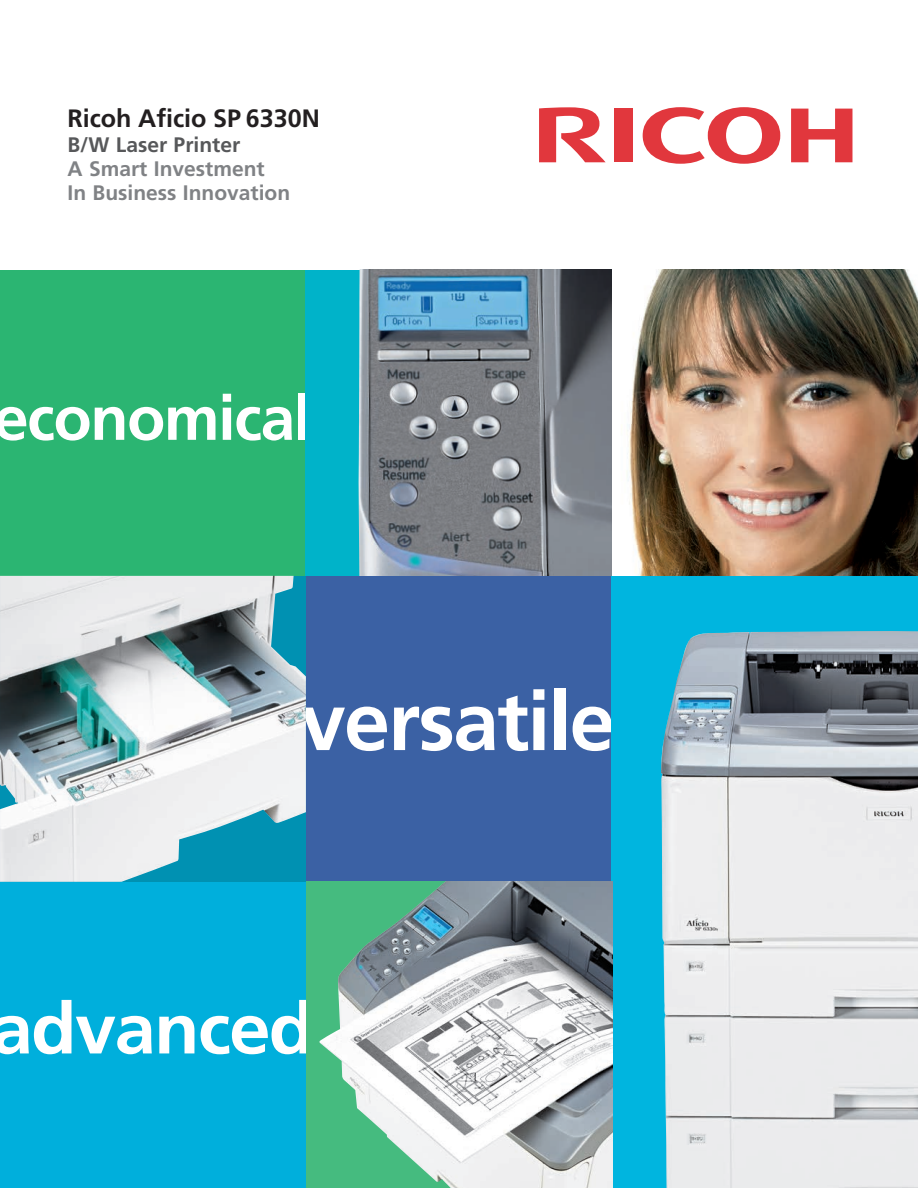
<style>
.page{position:relative;width:918px;height:1188px;background:#fff}
.page>*{position:absolute;margin:0;border:0;box-sizing:border-box;transform-origin:0 0}
.t1{font:700 82.5px "Frutiger";letter-spacing:-.02em;color:#fff}
.t2{font:700 71.4px "Frutiger";letter-spacing:-.02em;color:#fff;scale:1.04 1}
.t3{font:700 62.55px "Frutiger";letter-spacing:-.02em;color:#fff}
.t4{font:700 25.2px "Frutiger";color:#231f20}
.t5{font:700 21px/24px "Frutiger";color:#808285}
.t6{font:700 21px "Frutiger";color:#57585a}
</style>
<div class="page">
<svg style="left:643px;top:107px;width:137px;height:57px"></svg>
<svg style="left:791px;top:109px;width:61px;height:53px"></svg>
<div style="left:614px;top:109px;width:18px;height:53px;background:#e1373d"></div>
<svg style="left:539px;top:107px;width:67px;height:55px"></svg>
<div style="left:0;top:270px;width:306px;height:306px;background:#2bb572"></div>
<div style="left:306px;top:576px;width:306px;height:306px;background:#3b61a4"></div>
<div style="left:0;top:882px;width:306px;height:306px;background:#00afdc"></div>
<div style="left:612px;top:882px;width:306px;height:306px;background:#00b5df"></div>
<div style="left:306px;top:270px;width:306px;height:306px;background:#00b3c9"></div>
<img style="left:359px;top:270px;width:559px;height:306px">
<img style="left:0;top:576px;width:306px;height:306px">
<div style="left:612px;top:576px;width:306px;height:306px;background:#00b5df"></div>
<div style="left:306px;top:882px;width:306px;height:306px;background:#45bb7f"></div>
<img style="left:320px;top:882px;width:292px;height:306px">
<img style="left:661px;top:631px;width:257px;height:557px">
<p class="t4" style="left:67px;top:108px;width:254px">Ricoh Aficio SP 6330N</p>
<p class="t6" style="left:67px;top:136px;width:174px">B/W Laser Printer</p>
<p class="t5" style="left:67px;top:159px;width:224px">A Smart Investment<br>In Business Innovation</p>
<h3 class="t3" style="left:-6px;top:393px;width:319px">economical</h3>
<h1 class="t1" style="left:300px;top:688px;width:317px">versatile</h1>
<h2 class="t2" style="left:-8px;top:1000px;width:312px">advanced</h2>
</div>
